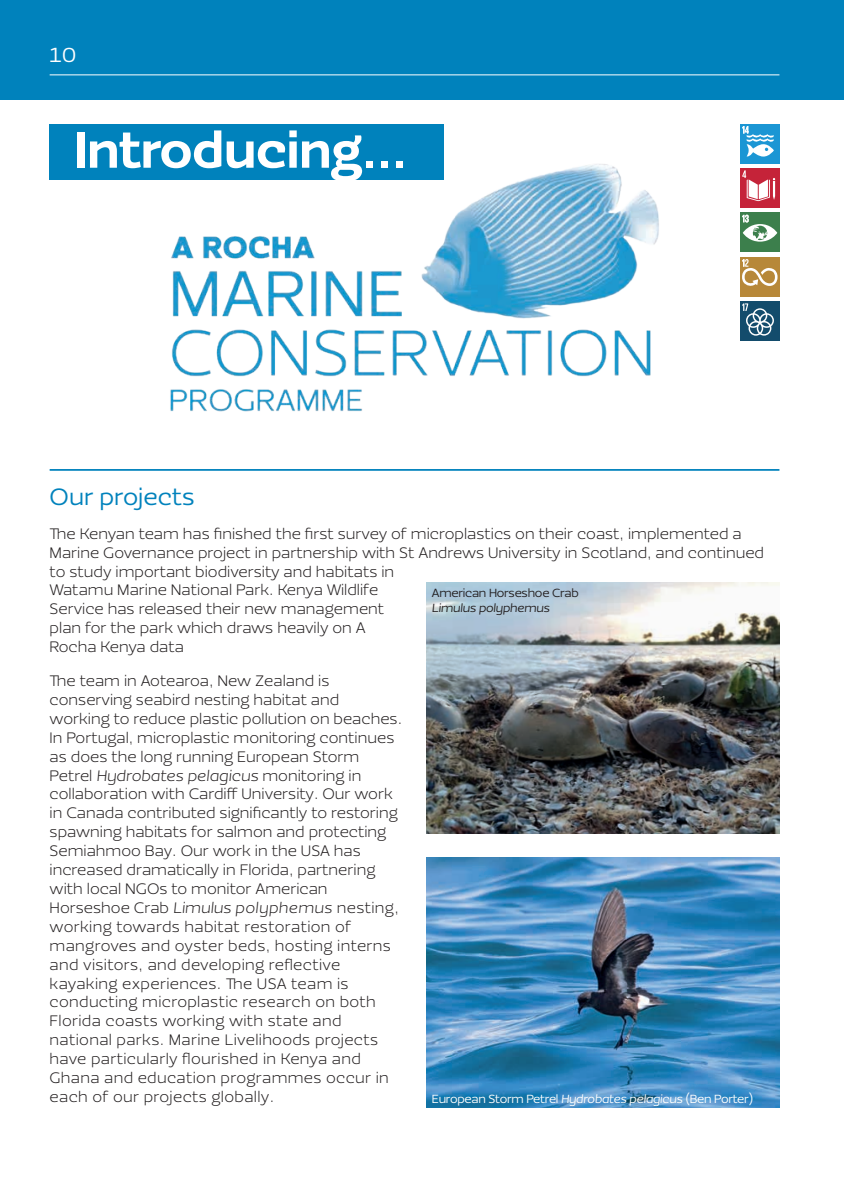
<style>
.page{position:relative;width:844px;height:1191px;background:#fff}
.page>*{position:absolute;margin:0;border:0;box-sizing:border-box;transform-origin:0 0}
.t1{font:900 52.5px "Ezzo";color:#fff}
.t2{font:24.5px "Ezzo";color:#0082bc}
.t3{font:21px "Ezzo";color:#fff}
.t4{font:300 15.75px/18.9px "Ezzo";color:#231f20}
.t5{font:12.25px "Ezzo";letter-spacing:-.02em;color:#fff}
.t6{font:12.25px "Ezzo";letter-spacing:-.02em;color:#231f20}
.t7{font:italic 12.25px "Ezzo";letter-spacing:-.02em;color:#231f20}
.s1{font-style:italic}
</style>
<div class="page">
<div style="left:0;top:0;width:843px;height:99px;background:#0082bc"></div>
<img style="left:427px;top:583px;width:352px;height:250px">
<img style="left:427px;top:857px;width:352px;height:250px">
<img style="left:170px;top:146px;width:489px;height:266px">
<div style="left:50px;top:124px;width:393px;height:56px;background:#0082bc"></div>
<hr style="left:50px;top:469px;width:729px;height:2px;background:#0082bc">
<div style="left:739px;top:168px;width:40px;height:40px;background:#c52339"></div>
<svg style="left:742px;top:170px;width:32px;height:31px"></svg>
<div style="left:739px;top:257px;width:40px;height:39px;background:#b78839"></div>
<svg style="left:742px;top:259px;width:35px;height:27px"></svg>
<div style="left:739px;top:301px;width:40px;height:40px;background:#134c6c"></div>
<svg style="left:742px;top:303px;width:31px;height:33px"></svg>
<div style="left:739px;top:213px;width:40px;height:39px;background:#3c7f4c"></div>
<svg style="left:742px;top:215px;width:35px;height:27px"></svg>
<div style="left:739px;top:124px;width:40px;height:39px;background:#1b96d4"></div>
<svg style="left:742px;top:126px;width:31px;height:31px"></svg>
<hr style="left:50px;top:74px;width:729px;height:1px;background:#fff">
<h3 class="t3" style="left:50px;top:42px;width:28px">10</h3>
<h1 class="t1" style="left:74px;top:117px;width:333px">Introducing...</h1>
<h2 class="t2" style="left:50px;top:481px;width:146px">Our projects</h2>
<p class="t4" style="left:50px;top:524px;width:715px">The Kenyan team has finished the first survey of microplastics on their coast, implemented a Marine Governance project in partnership with St Andrews University in Scotland, and continued to study important biodiversity and habitats in<br>Watamu Marine National Park. Kenya Wildlife<br>Service has released their new management<br>plan for the park which draws heavily on A<br>Rocha Kenya data</p>
<p class="t4" style="left:50px;top:671px;width:354px">The team in Aotearoa, New Zealand is conserving seabird nesting habitat and working to reduce plastic pollution on beaches.<br>In Portugal, microplastic monitoring continues as does the long running European Storm Petrel <span class="s1">Hydrobates pelagicus</span> monitoring in collaboration with Cardiff University. Our work in Canada contributed significantly to restoring spawning habitats for salmon and protecting Semiahmoo Bay. Our work in the USA has increased dramatically in Florida, partnering with local NGOs to monitor American Horseshoe Crab <span class="s1">Limulus polyphemus</span> nesting, working towards habitat restoration of mangroves and oyster beds, hosting interns and visitors, and developing reflective kayaking experiences. The USA team is conducting microplastic research on both Florida coasts working with state and national parks. Marine Livelihoods projects have particularly flourished in Kenya and Ghana and education programmes occur in each of our projects globally.</p>
<p class="t6" style="left:432px;top:585px;width:148px">American Horseshoe Crab</p>
<p class="t7" style="left:432px;top:599px;width:119px">Limulus polyphemus</p>
<p class="t5" style="left:432px;top:1091px;width:323px">European Storm Petrel <span class="s1">Hydrobates pelagicus</span> (Ben Porter)</p>
</div>
